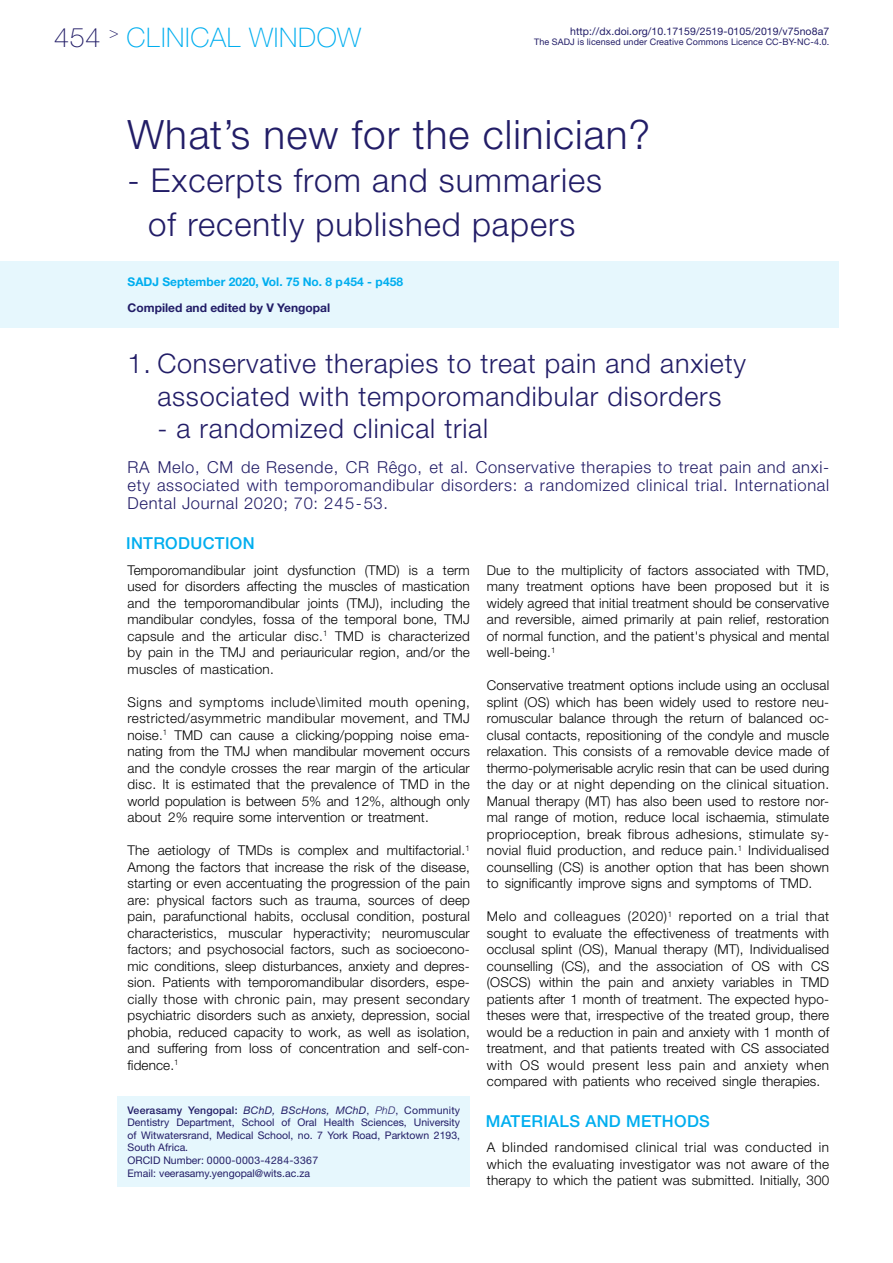
<style>
.page{position:relative;width:893px;height:1263px;background:#fff}
.page>*{position:absolute;margin:0;border:0;box-sizing:border-box;transform-origin:0 0}
.Article_Title{font:300 40.5px "Helvetica Neue LT Std";letter-spacing:.025em;color:#221d67}
.Article_Title-2{font:300 33px/43.5px "Helvetica Neue LT Std";letter-spacing:.03em;color:#221d67;text-align:center}
.t1{font:300 27px/32.4px "Helvetica Neue LT Std";letter-spacing:.03em;color:#221d67;text-align:center}
.t2{font:100 27px "Helvetica Neue LT Std";letter-spacing:.025em;color:#00aeef}
.Article_SubTitle{font:300 16.5px/18px "Helvetica Neue LT Std";letter-spacing:.04em;color:#221d67;text-align:justify}
.Text_Header_RC_74_5{font:500 16.5px "Helvetica Neue LT Std";letter-spacing:.02em;color:#00aeef}
.Text_Body_RC_74_5{font:300 13.5px/16.5px "Helvetica Neue LT Std";letter-spacing:.01em;color:#000;text-align:justify}
.Article_JournalName{font:700 12px "Helvetica Neue LT Std";color:#00aeef}
.Article_AuthorName{font:700 12px "Helvetica Neue LT Std";color:#221d67}
.Article_AuthorDetail{font:10.5px/12.6px "Helvetica Neue LT Std";color:#221d67;text-align:justify}
.Header_WebNumber{font:10.5px "Helvetica Neue LT Std";letter-spacing:.01em;color:#221d67}
.Article_AuthorDetail-2{font:10.5px "Helvetica Neue LT Std";letter-spacing:.03em;color:#221d67}
.Header_WebNumber-2{font:9px "Helvetica Neue LT Std";letter-spacing:.01em;color:#221d67}
.s1{color:#221d67}
.s2{font-weight:500}
.s3{font-style:italic}
.s4{font-weight:300;font-style:italic}
</style>
<div class="page">
<div style="left:118px;top:1096px;width:352px;height:90px;background:#e6f7fd"></div>
<div style="left:0;top:261px;width:839px;height:67px;background:#e6f7fd"></div>
<h3 class="t2" style="left:54px;top:22px;width:308px"><span class="s1">454</span> <sup>&gt;</sup> CLINICAL WINDOW</h3>
<p class="Header_WebNumber-2" style="left:534px;top:37px;width:297px">The SADJ is licensed under Creative Commons Licence CC-BY-NC-4.0.</p>
<p class="Header_WebNumber" style="left:570px;top:25px;width:261px">http://dx.doi.org/10.17159/2519-0105/2019/v75no8a7</p>
<p class="Article_Title" style="left:128px;top:110px;width:524px">What’s new for the clinician?</p>
<p class="Article_Title-2" style="left:128px;top:158px;width:476px">- Excerpts from and summaries of recently published papers</p>
<p class="Article_JournalName" style="left:128px;top:275px;width:277px">SADJ September 2020, Vol. 75 No. 8 p454 - p458</p>
<p class="Article_AuthorName" style="left:128px;top:300px;width:204px">Compiled and edited by V Yengopal</p>
<p class="t1" style="left:128px;top:347px;width:620px">1. Conservative therapies to treat pain and anxiety associated with temporomandibular disorders</p>
<p class="t1" style="left:157px;top:412px;width:332px">- a randomized clinical trial</p>
<p class="Article_SubTitle" style="left:128px;top:457px;width:703px">RA Melo, CM de Resende, CR Rêgo, et al. Conservative therapies to treat pain and anxi&shy;ety associated with temporomandibular disorders: a randomized clinical trial. International Dental Journal 2020; 70: 245-53.</p>
<p class="Text_Header_RC_74_5" style="left:126px;top:533px;width:130px">INTRODUCTION</p>
<p class="Text_Body_RC_74_5" style="left:128px;top:561px;width:344px">Temporomandibular joint dysfunction (TMD) is a term used for disorders affecting the muscles of mastication and the temporomandibular joints (TMJ), including the mandibular condyles, fossa of the temporal bone, TMJ capsule and the articular disc.<sup>1</sup> TMD is characterized by pain in the TMJ and periauricular region, and/or the muscles of mastication.</p>
<p class="Text_Body_RC_74_5" style="left:128px;top:693px;width:344px">Signs and symptoms include\limited mouth opening, restricted/asymmetric mandibular movement, and TMJ noise.<sup>1</sup> TMD can cause a clicking/popping noise ema&shy;nating from the TMJ when mandibular movement occurs and the condyle crosses the rear margin of the articular disc. It is estimated that the prevalence of TMD in the world population is between 5% and 12%, although only about 2% require some intervention or treatment.</p>
<p class="Text_Body_RC_74_5" style="left:128px;top:842px;width:344px">The aetiology of TMDs is complex and multifactorial.<sup>1<br></sup>Among the factors that increase the risk of the disease, starting or even accentuating the progression of the pain are: physical factors such as trauma, sources of deep pain, parafunctional habits, occlusal condition, postural characteristics, muscular hyperactivity; neuromuscular factors; and psychosocial factors, such as socioecono&shy;mic conditions, sleep disturbances, anxiety and depres&shy;sion. Patients with temporomandibular disorders, espe&shy;cially those with chronic pain, may present secondary psychiatric disorders such as anxiety, depression, social phobia, reduced capacity to work, as well as isolation, and suffering from loss of concentration and self-con&shy;fidence.<sup>1</sup></p>
<p class="Article_AuthorDetail" style="left:128px;top:1103px;width:334px"><span class="s2">Veerasamy Yengopal:</span> <span class="s3">BChD, BScHons, MChD</span>, <span class="s4">PhD</span>, Community Dentistry Department, School of Oral Health Sciences, University of Witwatersrand, Medical School, no. 7 York Road, Parktown 2193, South Africa.</p>
<p class="Article_AuthorDetail-2" style="left:128px;top:1154px;width:192px">ORCID Number: 0000-0003-4284-3367</p>
<p class="Article_AuthorDetail" style="left:128px;top:1166px;width:184px">Email: veerasamy.yengopal@wits.ac.za</p>
<p class="Text_Body_RC_74_5" style="left:487px;top:561px;width:344px">Due to the multiplicity of factors associated with TMD, many treatment options have been proposed but it is widely agreed that initial treatment should be conservative and reversible, aimed primarily at pain relief, restoration of normal function, and the patient's physical and mental well-being.<sup>1</sup></p>
<p class="Text_Body_RC_74_5" style="left:487px;top:677px;width:344px">Conservative treatment options include using an occlusal splint (OS) which has been widely used to restore neu&shy;romuscular balance through the return of balanced oc&shy;clusal contacts, repositioning of the condyle and muscle relaxation. This consists of a removable device made of thermo-polymerisable acrylic resin that can be used during the day or at night depending on the clinical situation.<br>Manual therapy (MT) has also been used to restore nor&shy;mal range of motion, reduce local ischaemia, stimulate proprioception, break fibrous adhesions, stimulate sy&shy;novial fluid production, and reduce pain.<sup>1</sup> Individualised counselling (CS) is another option that has been shown to significantly improve signs and symptoms of TMD.</p>
<p class="Text_Body_RC_74_5" style="left:487px;top:908px;width:344px">Melo and colleagues (2020)<sup>1</sup> reported on a trial that sought to evaluate the effectiveness of treatments with occlusal splint (OS), Manual therapy (MT), Individualised counselling (CS), and the association of OS with CS (OSCS) within the pain and anxiety variables in TMD patients after 1 month of treatment. The expected hypo&shy;theses were that, irrespective of the treated group, there would be a reduction in pain and anxiety with 1 month of treatment, and that patients treated with CS associated with OS would present less pain and anxiety when compared with patients who received single therapies.</p>
<p class="Text_Header_RC_74_5" style="left:486px;top:1111px;width:226px">MATERIALS AND METHODS</p>
<p class="Text_Body_RC_74_5" style="left:487px;top:1139px;width:344px">A blinded randomised clinical trial was conducted in which the evaluating investigator was not aware of the therapy to which the patient was submitted. Initially, 300</p>
</div>
